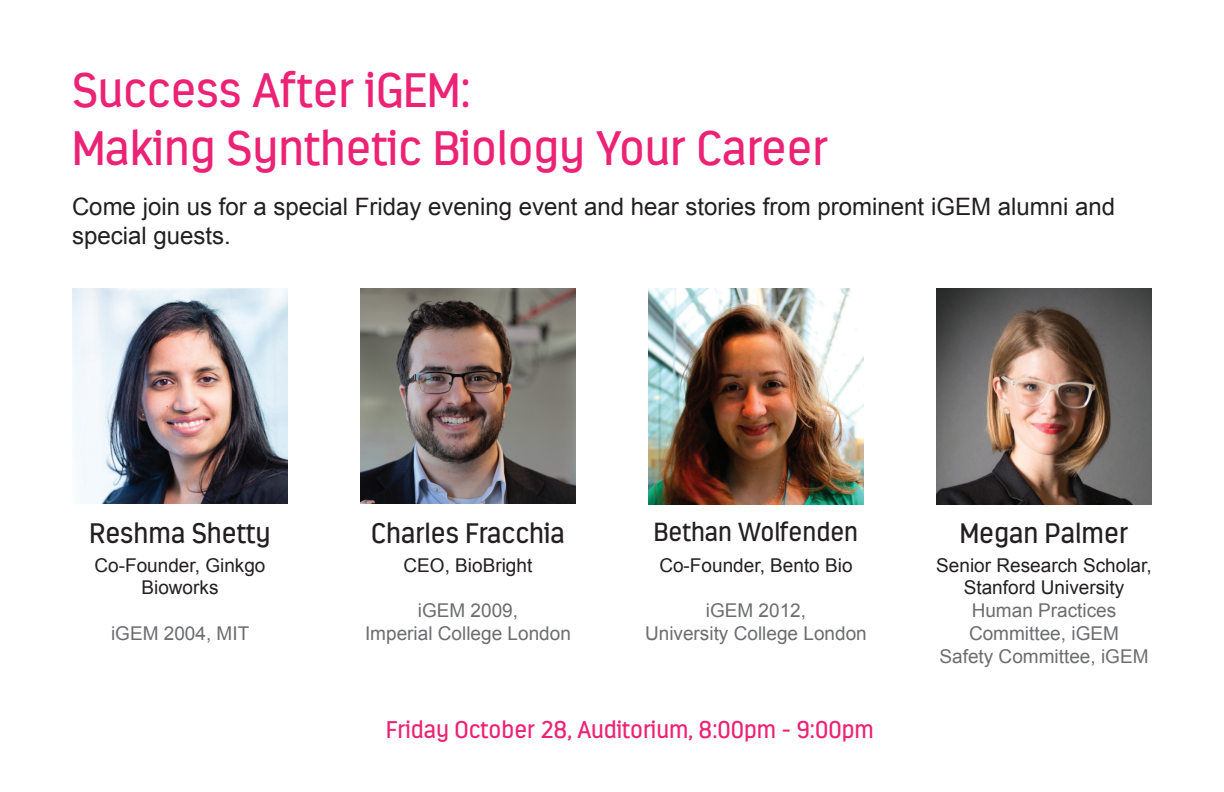
<style>
.page{position:relative;width:1224px;height:792px;background:#fff}
.page>*{position:absolute;margin:0;border:0;box-sizing:border-box;transform-origin:0 0}
.t1{font:48px/57.6px "Estandar";color:#ec2275}
.t2{font:28px "Estandar";color:#231f20}
.t3{font:26px "Estandar";color:#231f20}
.t4{font:24px/28.8px "Arial";color:#231f20}
.t5{font:24px "Estandar";color:#ec2275}
.t6{font:19px/22.8px "Arial";color:#6c6d70;text-align:center}
.t7{font:19px/22.8px "Arial";color:#231f20;text-align:center}
</style>
<div class="page">
<img style="left:72px;top:288px;width:216px;height:216px">
<img style="left:360px;top:288px;width:216px;height:216px">
<img style="left:648px;top:288px;width:216px;height:216px">
<img style="left:936px;top:288px;width:216px;height:216px">
<h1 class="t1" style="left:72px;top:61px;width:757px">Success After iGEM:<br>Making Synthetic Biology Your Career</h1>
<p class="t4" style="left:72px;top:193px;width:1045px">Come join us for a special Friday evening event and hear stories from prominent iGEM alumni and special guests.</p>
<h2 class="t2" style="left:89px;top:516px;width:183px">Reshma Shetty</h2>
<p class="t7" style="left:94px;top:554px;width:173px">Co-Founder, Ginkgo<br>Bioworks</p>
<p class="t6" style="left:111px;top:622px;width:140px">iGEM 2004, MIT</p>
<h2 class="t2" style="left:371px;top:516px;width:195px">Charles Fracchia</h2>
<p class="t7" style="left:404px;top:554px;width:130px">CEO, BioBright</p>
<p class="t6" style="left:365px;top:599px;width:207px">iGEM 2009,<br>Imperial College London</p>
<h3 class="t3" style="left:654px;top:517px;width:206px">Bethan Wolfenden</h3>
<p class="t7" style="left:659px;top:554px;width:195px">Co-Founder, Bento Bio</p>
<p class="t6" style="left:645px;top:599px;width:223px">iGEM 2012,<br>University College London</p>
<p class="t5" style="left:386px;top:715px;width:489px">Friday October 28, Auditorium, 8:00pm - 9:00pm</p>
<h2 class="t2" style="left:960px;top:516px;width:170px">Megan Palmer</h2>
<p class="t7" style="left:936px;top:554px;width:217px">Senior Research Scholar,<br>Stanford University</p>
<p class="t6" style="left:939px;top:599px;width:211px">Human Practices<br>Committee, iGEM<br>Safety Committee, iGEM</p>
</div>
